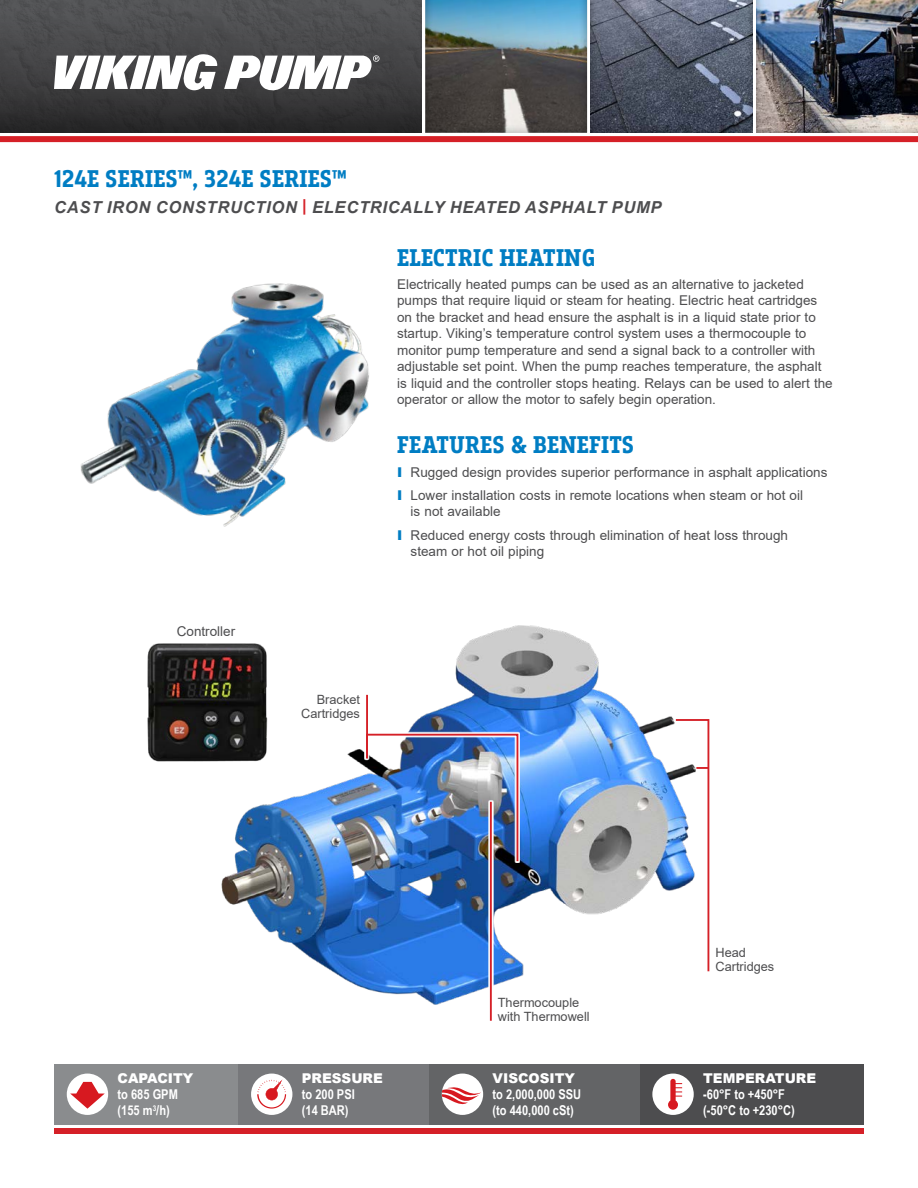
<style>
.page{position:relative;width:918px;height:1188px;background:#fff}
.page>*{position:absolute;margin:0;border:0;box-sizing:border-box;transform-origin:0 0}
.t1{font:700 25.5px "Breakers Slab";letter-spacing:.01em;color:#007dc3}
.t2{font:italic 700 16.5px "Arial";letter-spacing:.045em;color:#4d4d4f}
.t3{font:13.5px/16.5px "Arial";color:#4d4d4f}
.t4{font:700 13.5px/16.2px "Arial Narrow";color:#fff}
.t5{font:900 13.5px "Arial";color:#fff}
.t6{font:12.75px/14.2px "Arial";color:#4d4d4f}
.s1{color:#d52027}
.s2{font-weight:900;color:#007dc3}
</style>
<div class="page">
<div style="left:429px;top:1064px;width:211px;height:61px;background:#636466"></div>
<div style="left:640px;top:1064px;width:224px;height:61px;background:#4d4d4f"></div>
<div style="left:54px;top:1064px;width:184px;height:61px;background:#8a8c8e"></div>
<div style="left:238px;top:1064px;width:191px;height:61px;background:#77787b"></div>
<img style="left:0;top:0;width:422px;height:133px">
<div style="left:652px;top:1074px;width:42px;height:41px;background:#fff;border-radius:50%"></div>
<svg style="left:668px;top:1079px;width:14px;height:31px"></svg>
<div style="left:442px;top:1074px;width:41px;height:41px;background:#fff;border-radius:50%"></div>
<svg style="left:442px;top:1086px;width:39px;height:20px"></svg>
<div style="left:251px;top:1074px;width:41px;height:41px;background:#fff;border-radius:50%"></div>
<svg style="left:257px;top:1079px;width:29px;height:30px"></svg>
<div style="left:67px;top:1074px;width:41px;height:41px;background:#fff;border-radius:50%"></div>
<svg style="left:70px;top:1082px;width:35px;height:27px"></svg>
<div style="left:54px;top:1128px;width:810px;height:6px;background:#d52027"></div>
<div style="left:0;top:136px;width:918px;height:6px;background:#d52027"></div>
<svg style="left:54px;top:54px;width:163px;height:36px"></svg>
<svg style="left:224px;top:55px;width:155px;height:37px"></svg>
<div style="left:754px;top:0;width:164px;height:134px;background:#000;opacity:.4"></div>
<div style="left:423px;top:0;width:165px;height:134px;background:#000;opacity:.4"></div>
<div style="left:589px;top:0;width:165px;height:133px;background:#000;opacity:.4"></div>
<img style="left:221px;top:625px;width:453px;height:380px">
<img style="left:80px;top:283px;width:289px;height:244px">
<img style="left:147px;top:638px;width:125px;height:131px">
<svg style="left:674px;top:719px;width:36px;height:253px"></svg>
<svg style="left:364px;top:732px;width:156px;height:131px"></svg>
<img style="left:365px;top:733px;width:154px;height:130px">
<hr style="left:366px;top:695px;width:2px;height:63px;background:#d52027">
<div style="left:488px;top:800px;width:6px;height:222px;background:#fbf4f5"></div>
<hr style="left:490px;top:802px;width:2px;height:219px;background:#d52027">
<h1 class="t1" style="left:54px;top:163px;width:294px">124E SERIES™, 324E SERIES™</h1>
<p class="t2" style="left:54px;top:196px;width:609px">CAST IRON CONSTRUCTION <span class="s1">|</span> ELECTRICALLY HEATED ASPHALT PUMP</p>
<p class="t3" style="left:177px;top:623px;width:60px">Controller</p>
<h1 class="t1" style="left:397px;top:243px;width:199px">ELECTRIC HEATING</h1>
<p class="t3" style="left:397px;top:276px;width:437px">Electrically heated pumps can be used as an alternative to jacketed pumps that require liquid or steam for heating. Electric heat cartridges on the bracket and head ensure the asphalt is in a liquid state prior to startup. Viking’s temperature control system uses a thermocouple to monitor pump temperature and send a signal back to a controller with adjustable set point. When the pump reaches temperature, the asphalt is liquid and the controller stops heating. Relays can be used to alert the operator or allow the motor to safely begin operation.</p>
<h1 class="t1" style="left:397px;top:430px;width:238px">FEATURES &amp; BENEFITS</h1>
<p class="t3" style="left:397px;top:460px;width:432px;line-height:23.2px"><span class="s2">I</span> Rugged design provides superior performance in asphalt applications<br><span class="s2">I</span> Lower installation costs in remote locations when steam or hot oil</p>
<p class="t3" style="left:397px;top:500px;width:392px;line-height:23.2px;text-indent:14px">is not available<br><span class="s2">I</span> Reduced energy costs through elimination of heat loss through</p>
<p class="t3" style="left:411px;top:543px;width:135px">steam or hot oil piping</p>
<p class="t6" style="left:301px;top:692px;width:60px;text-align:right">Bracket<br>Cartridges</p>
<p class="t5" style="left:118px;top:1068px;width:77px">CAPACITY</p>
<p class="t4" style="left:118px;top:1086px;width:62px">to 685 GPM (155 m<sup>3</sup>/h)</p>
<p class="t5" style="left:302px;top:1068px;width:82px">PRESSURE</p>
<p class="t4" style="left:302px;top:1086px;width:54px">to 200 PSI (14 BAR)</p>
<p class="t6" style="left:498px;top:995px;width:93px">Thermocouple with Thermowell</p>
<p class="t5" style="left:493px;top:1068px;width:84px">VISCOSITY</p>
<p class="t4" style="left:493px;top:1086px;width:90px">to 2,000,000 SSU (to 440,000 cSt)</p>
<p class="t6" style="left:716px;top:945px;width:60px">Head<br>Cartridges</p>
<p class="t5" style="left:703px;top:1068px;width:115px">TEMPERATURE</p>
<p class="t4" style="left:703px;top:1086px;width:93px">-60°F to +450°F (-50°C to +230°C)</p>
</div>
